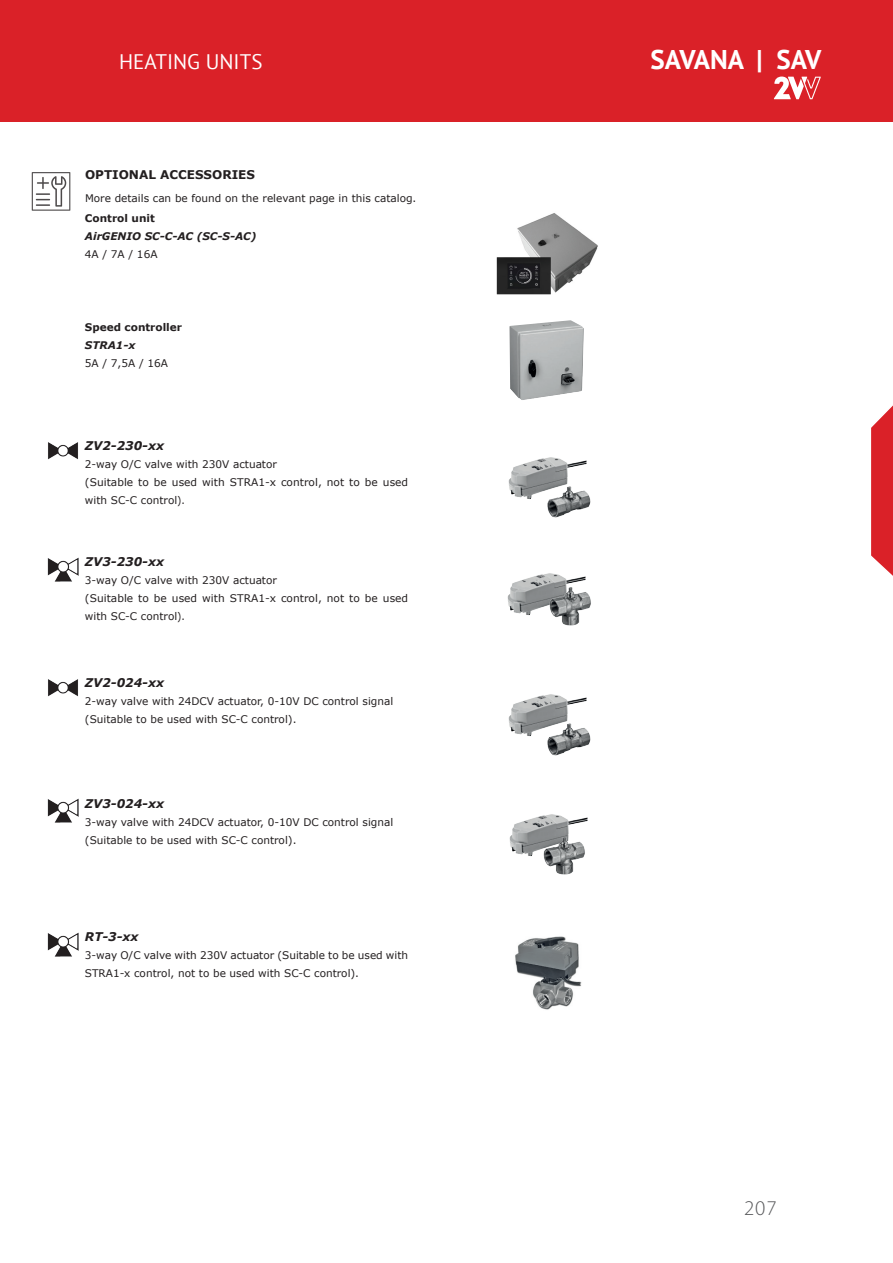
<style>
.page{position:relative;width:893px;height:1263px;background:#fff}
.page>*{position:absolute;margin:0;border:0;box-sizing:border-box;transform-origin:0 0}
.t1{font:700 27px "PT Sans";color:#fff}
.t2{font:21px "PT Sans";color:#fff}
.t3{font:300 21px "Myriad Pro";color:#57585a}
.t4{font:italic 700 12px "Verdana";color:#231f20}
.Titulek_TM{font:700 12px "Verdana";color:#231f20}
.t5{font:10.5px/18px "Verdana";color:#231f20}
.t6{font:italic 700 10.5px "Verdana";color:#231f20}
.t7{font:700 10.5px "Verdana";color:#231f20}
</style>
<div class="page">
<div style="left:0;top:0;width:893px;height:122px;background:#da2128"></div>
<svg style="left:871px;top:405px;width:22px;height:171px;background:#de3e44"></svg>
<svg style="left:774px;top:76px;width:47px;height:23px"></svg>
<img style="left:509px;top:320px;width:75px;height:80px">
<img style="left:547px;top:494px;width:44px;height:24px">
<img style="left:508px;top:457px;width:80px;height:45px">
<img style="left:547px;top:732px;width:44px;height:23px">
<img style="left:508px;top:694px;width:80px;height:46px">
<img style="left:48px;top:442px;width:30px;height:17px">
<img style="left:48px;top:679px;width:30px;height:17px">
<img style="left:507px;top:573px;width:79px;height:42px">
<img style="left:550px;top:587px;width:41px;height:38px">
<img style="left:509px;top:814px;width:79px;height:42px">
<img style="left:543px;top:836px;width:42px;height:39px">
<img style="left:47px;top:558px;width:31px;height:23px">
<img style="left:47px;top:799px;width:31px;height:24px">
<img style="left:515px;top:936px;width:67px;height:74px">
<img style="left:47px;top:933px;width:31px;height:23px">
<img style="left:496px;top:213px;width:102px;height:82px">
<svg style="left:31px;top:172px;width:40px;height:39px"></svg>
<svg style="left:32px;top:172px;width:38px;height:39px"></svg>
<h2 class="t2" style="left:119px;top:48px;width:145px">HEATING UNITS</h2>
<p class="Titulek_TM" style="left:85px;top:166px;width:171px">OPTIONAL ACCESSORIES</p>
<p class="t5" style="left:85px;top:189px;width:333px">More details can be found on the relevant page in this catalog.</p>
<p class="t7" style="left:85px;top:211px;width:72px">Control unit</p>
<p class="t6" style="left:85px;top:229px;width:173px">AirGENIO SC-C-AC (SC-S-AC)</p>
<p class="t5" style="left:85px;top:245px;width:74px">4A / 7A / 16A</p>
<p class="t7" style="left:85px;top:320px;width:99px">Speed controller</p>
<p class="t6" style="left:85px;top:338px;width:52px">STRA1-x</p>
<p class="t5" style="left:85px;top:354px;width:85px">5A / 7,5A / 16A</p>
<p class="t4" style="left:85px;top:437px;width:81px">ZV2-230-xx</p>
<p class="t5" style="left:85px;top:455px;width:194px">2-way O/C valve with 230V actuator</p>
<p class="t5" style="left:85px;top:473px;width:325px">(Suitable to be used with STRA1-x control, not to be used with SC-C control).</p>
<p class="t4" style="left:85px;top:553px;width:81px">ZV3-230-xx</p>
<p class="t5" style="left:85px;top:571px;width:194px">3-way O/C valve with 230V actuator</p>
<p class="t5" style="left:85px;top:589px;width:325px">(Suitable to be used with STRA1-x control, not to be used with SC-C control).</p>
<p class="t4" style="left:85px;top:675px;width:81px">ZV2-024-xx</p>
<p class="t5" style="left:85px;top:692px;width:310px">2-way valve with 24DCV actuator, 0-10V DC control signal (Suitable to be used with SC-C control).</p>
<p class="t4" style="left:85px;top:795px;width:81px">ZV3-024-xx</p>
<p class="t5" style="left:85px;top:813px;width:310px">3-way valve with 24DCV actuator, 0-10V DC control signal (Suitable to be used with SC-C control).</p>
<p class="t4" style="left:85px;top:928px;width:55px">RT-3-xx</p>
<p class="t5" style="left:85px;top:946px;width:325px">3-way O/C valve with 230V actuator (Suitable to be used with<br>STRA1-x control, not to be used with SC-C control).</p>
<h1 class="t1" style="left:650px;top:41px;width:172px">SAVANA | SAV</h1>
<h2 class="t3" style="left:744px;top:1195px;width:34px">207</h2>
</div>
